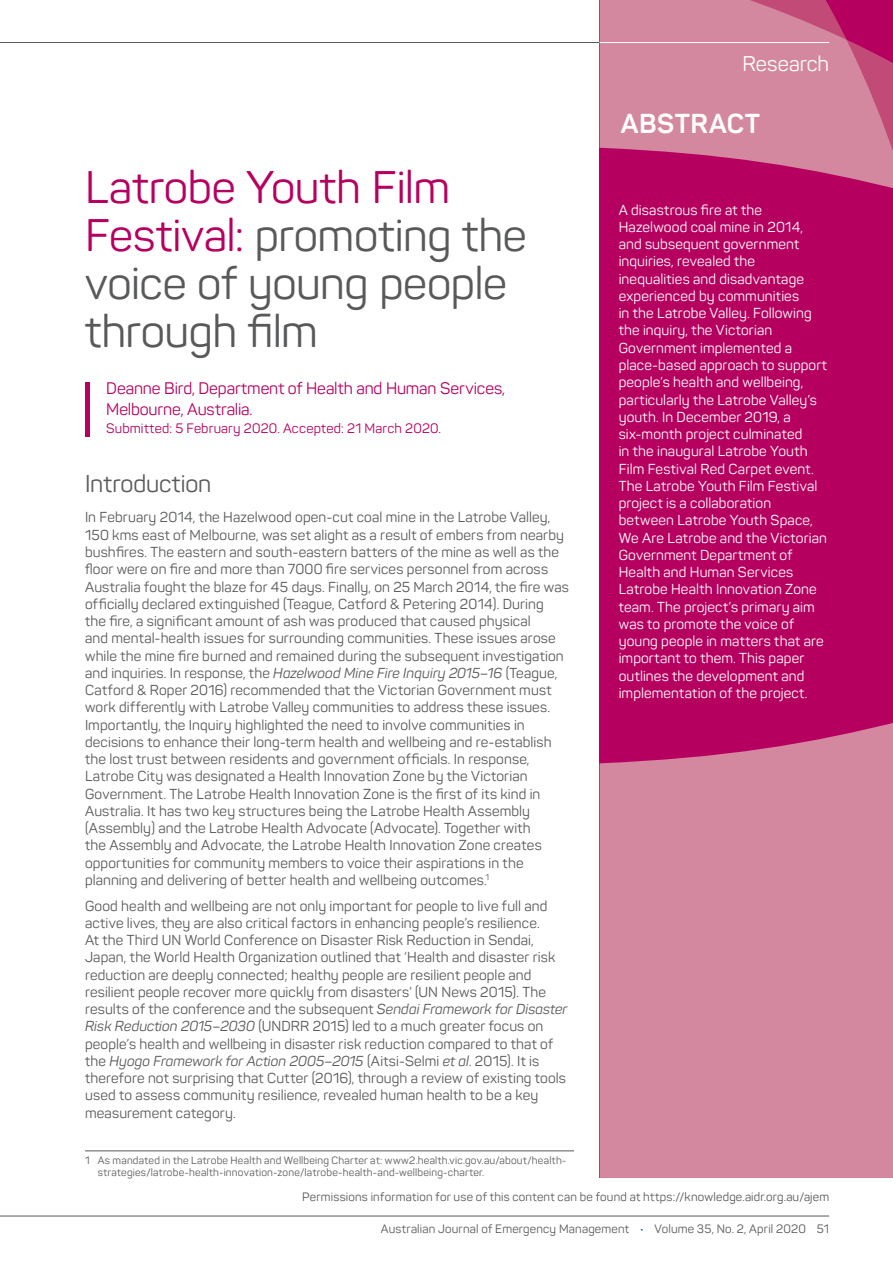
<style>
.page{position:relative;width:893px;height:1263px;background:#fff}
.page>*{position:absolute;margin:0;border:0;box-sizing:border-box;transform-origin:0 0}
.t1{font:45px/48px "Panton";letter-spacing:-.01em;color:#58595b}
.t2{font:700 27px "Panton";letter-spacing:.02em;color:#fff}
.t3{font:24px "Panton";color:#58595b}
.t4{font:21px "Panton";color:#fff}
.t5{font:16.5px/21px "Panton";letter-spacing:-.005em;color:#b6005f}
.t6{font:14.25px/17.2px "Panton";letter-spacing:.01em;color:#58595b}
.t7{font:14.25px/17.2px "Panton";letter-spacing:.01em;color:#fff}
.t8{font:13.5px "Panton";letter-spacing:.015em;color:#b6005f}
.t9{font:12px "Panton";letter-spacing:.015em;color:#58585a}
.t10{font:12px "Panton";letter-spacing:.015em;color:#58595b}
.t11{font:10.5px/12px "Panton";letter-spacing:.02em;color:#58595b}
.s1{color:#b6005f}
.s2{font-style:italic}
.s3{color:#005e87}
</style>
<div class="page">
<hr style="left:0;top:42px;width:829px;height:1px;background:#58595b">
<hr style="left:0;top:1216px;width:829px;height:1px;background:#58595b">
<div style="left:600px;top:0;width:293px;height:1178px;background:#b6005f"></div>
<div style="left:600px;top:0;width:100px;height:155px;background:#d4889f"></div>
<svg style="left:700px;top:0;width:193px;height:188px"></svg>
<hr style="left:600px;top:42px;width:229px;height:1px;background:#fff">
<hr style="left:85px;top:382px;width:4px;height:54px;background:#b6005f">
<hr style="left:85px;top:1150px;width:489px;height:1px;background:#58595b">
<div style="left:600px;top:723px;width:293px;height:455px;background:#d4889f"></div>
<h3 class="t4" style="left:743px;top:51px;width:88px">Research</h3>
<h1 class="t1" style="left:85px;top:163px;width:443px"><span class="s1">Latrobe Youth Film<br>Festival:</span> promoting the voice of young people through film</h1>
<p class="t5" style="left:106px;top:378px;width:400px">Deanne Bird, Department of Health and Human Services,<br>Melbourne, Australia.</p>
<p class="t8" style="left:106px;top:420px;width:336px">Submitted: 5 February 2020. Accepted: 21 March 2020.</p>
<h3 class="t3" style="left:85px;top:469px;width:128px">Introduction</h3>
<p class="t6" style="left:85px;top:509px;width:485px">In February 2014, the Hazelwood open-cut coal mine in the Latrobe Valley, 150 kms east of Melbourne, was set alight as a result of embers from nearby bushfires. The eastern and south-eastern batters of the mine as well as the floor were on fire and more than 7000 fire services personnel from across Australia fought the blaze for 45 days. Finally, on 25 March 2014, the fire was officially declared extinguished (Teague, Catford &amp; Petering 2014). During<br>the fire, a significant amount of ash was produced that caused physical<br>and mental-health issues for surrounding communities. These issues arose while the mine fire burned and remained during the subsequent investigation and inquiries. In response, the <span class="s2">Hazelwood Mine Fire Inquiry 2015–16</span> (Teague, Catford &amp; Roper 2016) recommended that the Victorian Government must work differently with Latrobe Valley communities to address these issues.<br>Importantly, the Inquiry highlighted the need to involve communities in decisions to enhance their long-term health and wellbeing and re-establish the lost trust between residents and government officials. In response, Latrobe City was designated a Health Innovation Zone by the Victorian Government. The Latrobe Health Innovation Zone is the first of its kind in Australia. It has two key structures being the Latrobe Health Assembly (Assembly) and the Latrobe Health Advocate (Advocate). Together with<br>the Assembly and Advocate, the Latrobe Health Innovation Zone creates opportunities for community members to voice their aspirations in the planning and delivering of better health and wellbeing outcomes.<sup>1</sup></p>
<p class="t6" style="left:85px;top:897px;width:484px">Good health and wellbeing are not only important for people to live full and active lives, they are also critical factors in enhancing people’s resilience.<br>At the Third UN World Conference on Disaster Risk Reduction in Sendai, Japan, the World Health Organization outlined that ‘Health and disaster risk reduction are deeply connected; healthy people are resilient people and resilient people recover more quickly from disasters’ (UN News 2015). The results of the conference and the subsequent <span class="s2">Sendai Framework for Disaster Risk Reduction 2015–2030</span> (UNDRR 2015) led to a much greater focus on people’s health and wellbeing in disaster risk reduction compared to that of the <span class="s2">Hyogo Framework for Action 2005–2015</span> (Aitsi-Selmi <span class="s2">et al</span>. 2015). It is therefore not surprising that Cutter (2016), through a review of existing tools used to assess community resilience, revealed human health to be a key measurement category.</p>
<p class="t11" style="left:98px;top:1154px;width:470px;text-indent:-13px">1 As mandated in the Latrobe Health and Wellbeing Charter at: www2.health.vic.gov.au/about/health&shy;strategies/latrobe-health-innovation-zone/latrobe-health-and-wellbeing-charter.</p>
<h2 class="t2" style="left:621px;top:106px;width:141px">ABSTRACT</h2>
<p class="t7" style="left:619px;top:201px;width:210px">A disastrous fire at the<br>Hazelwood coal mine in 2014, and subsequent government inquiries, revealed the inequalities and disadvantage experienced by communities<br>in the Latrobe Valley. Following the inquiry, the Victorian<br>Government implemented a place-based approach to support people’s health and wellbeing, particularly the Latrobe Valley’s youth. In December 2019, a six-month project culminated<br>in the inaugural Latrobe Youth<br>Film Festival Red Carpet event.<br>The Latrobe Youth Film Festival project is a collaboration between Latrobe Youth Space,<br>We Are Latrobe and the Victorian<br>Government Department of<br>Health and Human Services<br>Latrobe Health Innovation Zone team. The project’s primary aim was to promote the voice of young people in matters that are important to them. This paper outlines the development and implementation of the project.</p>
<p class="t9" style="left:302px;top:1190px;width:528px">Permissions information for use of this content can be found at https://knowledge.aidr.org.au/ajem</p>
<p class="t10" style="left:381px;top:1221px;width:450px">Australian Journal of Emergency Management <span class="s3">•</span> Volume 35, No. 2, April 2020 51</p>
</div>
